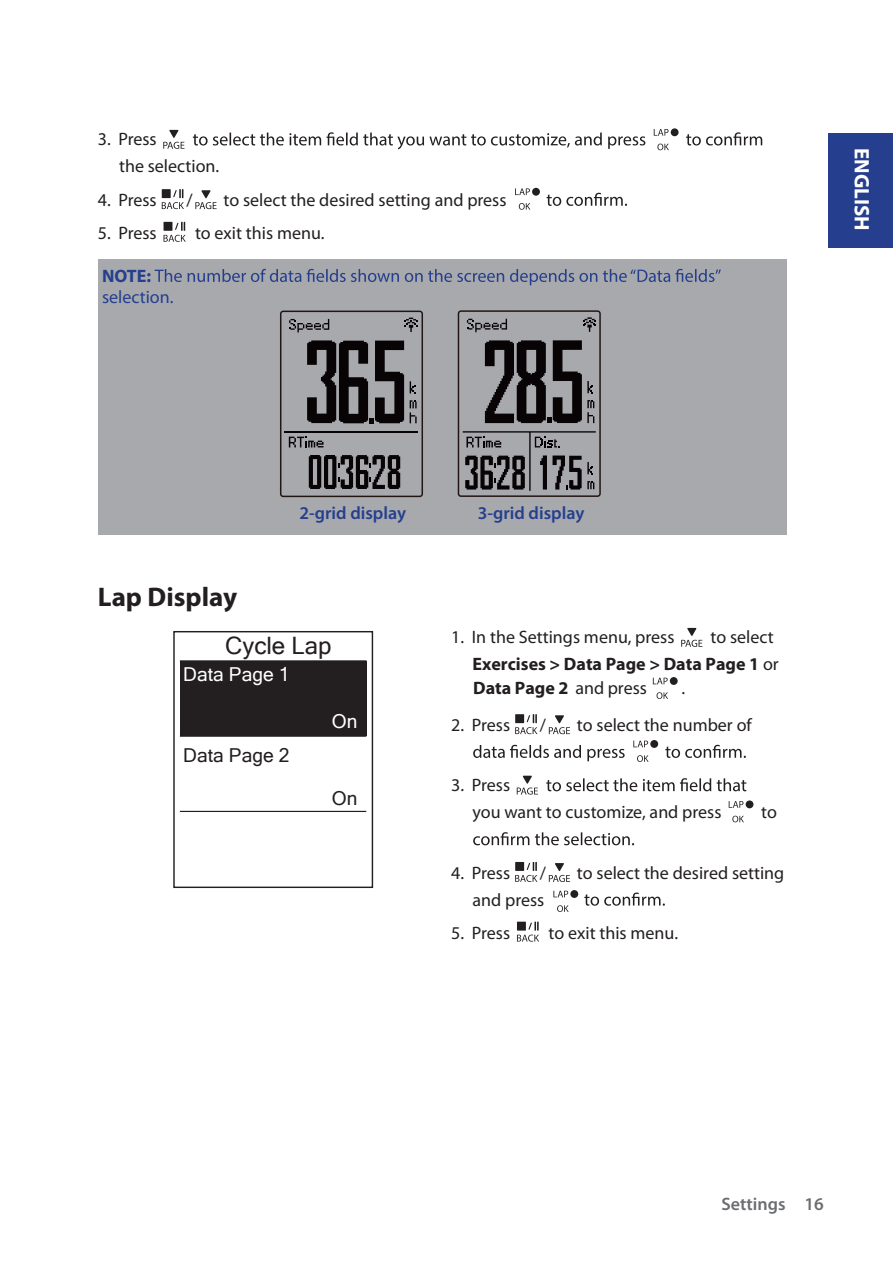
<style>
.page{position:relative;width:893px;height:1263px;background:#fff}
.page>*{position:absolute;margin:0;border:0;box-sizing:border-box;transform-origin:0 0}
.t1{font:700 27px "Myriad Pro";color:#231f20}
.t2{font:24px "Microsoft Sans Serif";color:#231f20}
.t3{font:700 21px "Myriad Pro";color:#fff}
.t4{font:19.2px "Microsoft Sans Serif";color:#fff}
.t5{font:19.2px "Microsoft Sans Serif";color:#231f20}
.t6{font:18px/27px "Myriad Pro";color:#231f20}
.t7{font:700 18px/27px "Myriad Pro";color:#231f20;text-align:right}
.t8{font:600 18px "Myriad Pro";color:#253f8e}
.t9{font:600 18px "Myriad Pro";color:#6c6d70}
.t10{font:18px "Myriad Pro";color:#253f8e}
.t11{font:700 18px "Myriad Pro";color:#253f8e}
.s1{font-weight:400}
</style>
<div class="page">
<div style="left:828px;top:133px;width:65px;height:115px;background:#253f8e"></div>
<svg style="left:163px;top:130px;width:21px;height:19px"></svg>
<svg style="left:193px;top:132px;width:452px;height:17px"></svg>
<svg style="left:686px;top:132px;width:76px;height:14px"></svg>
<svg style="left:162px;top:189px;width:22px;height:20px"></svg>
<svg style="left:195px;top:190px;width:22px;height:19px"></svg>
<svg style="left:547px;top:193px;width:80px;height:13px"></svg>
<svg style="left:164px;top:222px;width:22px;height:20px"></svg>
<div style="left:98px;top:260px;width:689px;height:275px;background:#a8a9ad"></div>
<svg style="left:155px;top:269px;width:566px;height:16px"></svg>
<svg style="left:681px;top:628px;width:21px;height:19px"></svg>
<svg style="left:515px;top:714px;width:22px;height:20px"></svg>
<svg style="left:549px;top:715px;width:21px;height:19px"></svg>
<svg style="left:473px;top:745px;width:152px;height:16px"></svg>
<svg style="left:665px;top:745px;width:81px;height:13px"></svg>
<svg style="left:517px;top:776px;width:21px;height:18px"></svg>
<svg style="left:546px;top:778px;width:200px;height:13px"></svg>
<svg style="left:473px;top:832px;width:161px;height:13px"></svg>
<svg style="left:515px;top:862px;width:22px;height:20px"></svg>
<svg style="left:549px;top:863px;width:21px;height:19px"></svg>
<svg style="left:584px;top:892px;width:81px;height:14px"></svg>
<svg style="left:517px;top:922px;width:22px;height:20px"></svg>
<div style="left:173px;top:631px;width:200px;height:257px;border:1px solid #231f20"></div>
<hr style="left:180px;top:660px;width:187px;height:1px;background:#231f20">
<div style="left:180px;top:662px;width:186px;height:74px;background:#231f20"></div>
<hr style="left:180px;top:735px;width:186px;height:2px;background:#231f20">
<hr style="left:180px;top:811px;width:186px;height:1px;background:#231f20">
<div style="left:671px;top:128px;width:8px;height:8px;background:#231f20;border-radius:50%"></div>
<svg style="left:654px;top:129px;width:14px;height:7px"></svg>
<svg style="left:657px;top:144px;width:12px;height:6px"></svg>
<div style="left:532px;top:188px;width:8px;height:8px;background:#231f20;border-radius:50%"></div>
<svg style="left:515px;top:188px;width:15px;height:7px"></svg>
<svg style="left:519px;top:203px;width:11px;height:7px"></svg>
<div style="left:670px;top:677px;width:8px;height:8px;background:#231f20;border-radius:50%"></div>
<svg style="left:653px;top:678px;width:15px;height:6px"></svg>
<svg style="left:656px;top:692px;width:12px;height:7px"></svg>
<div style="left:650px;top:740px;width:8px;height:8px;background:#231f20;border-radius:50%"></div>
<svg style="left:633px;top:741px;width:15px;height:6px"></svg>
<svg style="left:637px;top:755px;width:12px;height:7px"></svg>
<div style="left:746px;top:800px;width:7px;height:8px;background:#231f20;border-radius:50%"></div>
<svg style="left:729px;top:801px;width:14px;height:7px"></svg>
<svg style="left:732px;top:816px;width:12px;height:6px"></svg>
<div style="left:570px;top:890px;width:8px;height:8px;background:#231f20;border-radius:50%"></div>
<svg style="left:553px;top:891px;width:15px;height:6px"></svg>
<svg style="left:557px;top:905px;width:12px;height:7px"></svg>
<div style="left:458px;top:310px;width:143px;height:187px;border:2px solid #221612;border-radius:3px"></div>
<svg style="left:467px;top:319px;width:40px;height:13px"></svg>
<svg style="left:485px;top:340px;width:109px;height:83px"></svg>
<svg style="left:463px;top:431px;width:133px;height:60px"></svg>
<svg style="left:583px;top:317px;width:13px;height:15px"></svg>
<div style="left:280px;top:311px;width:143px;height:186px;border:2px solid #221612;border-radius:3px"></div>
<hr style="left:285px;top:431px;width:133px;height:2px;background:#080305">
<svg style="left:410px;top:400px;width:7px;height:23px"></svg>
<svg style="left:410px;top:381px;width:5px;height:12px"></svg>
<svg style="left:289px;top:319px;width:40px;height:13px"></svg>
<svg style="left:307px;top:340px;width:97px;height:83px"></svg>
<svg style="left:405px;top:318px;width:13px;height:14px"></svg>
<svg style="left:289px;top:437px;width:35px;height:10px"></svg>
<svg style="left:309px;top:455px;width:91px;height:34px"></svg>
<p class="t6" style="left:119px;top:125px;width:102px;text-indent:-21px">3. Press<br>the selection.</p>
<p class="t6" style="left:98px;top:186px;width:60px">4. Press</p>
<p class="t6" style="left:186px;top:186px;width:8px">/</p>
<p class="t6" style="left:224px;top:186px;width:285px">to select the desired setting and press</p>
<p class="t6" style="left:98px;top:219px;width:60px">5. Press</p>
<p class="t6" style="left:195px;top:219px;width:131px">to exit this menu.</p>
<p class="t11" style="left:102px;top:264px;width:51px">NOTE:</p>
<p class="t10" style="left:102px;top:286px;width:73px">selection.</p>
<p class="t3" style="left:875px;top:148px;width:84px;rotate:90deg">ENGLISH</p>
<h1 class="t1" style="left:98px;top:579px;width:141px">Lap Display</h1>
<p class="t8" style="left:299px;top:501px;width:108px">2-grid display</p>
<p class="t8" style="left:478px;top:501px;width:108px">3-grid display</p>
<h2 class="t2" style="left:225px;top:630px;width:108px">Cycle Lap</h2>
<p class="t4" style="left:183px;top:662px;width:108px">Data Page 1</p>
<p class="t5" style="left:183px;top:743px;width:108px">Data Page 2</p>
<p class="t4" style="left:332px;top:709px;width:27px">On</p>
<p class="t5" style="left:332px;top:786px;width:27px">On</p>
<p class="t7" style="left:472px;top:623px;width:308px"><span class="s1">to select<br></span>Exercises &gt; Data Page &gt; Data Page 1 <span class="s1">or</span></p>
<p class="t7" style="left:473px;top:674px;width:175px">Data Page 2 <span class="s1">and press</span></p>
<p class="t6" style="left:681px;top:674px;width:5px">.</p>
<p class="t6" style="left:451px;top:711px;width:60px">2. Press</p>
<p class="t6" style="left:540px;top:711px;width:8px">/</p>
<p class="t6" style="left:577px;top:711px;width:176px">to select the number of</p>
<p class="t6" style="left:451px;top:623px;width:225px">1. In the Settings menu, press</p>
<p class="t6" style="left:472px;top:771px;width:251px;text-indent:-21px">3. Press<br>you want to customize, and press</p>
<p class="t6" style="left:761px;top:798px;width:17px">to</p>
<p class="t6" style="left:451px;top:859px;width:60px">4. Press</p>
<p class="t6" style="left:540px;top:859px;width:8px">/</p>
<p class="t6" style="left:577px;top:859px;width:209px">to select the desired setting</p>
<p class="t6" style="left:472px;top:886px;width:73px">and press</p>
<p class="t6" style="left:451px;top:919px;width:60px">5. Press</p>
<p class="t6" style="left:548px;top:919px;width:131px">to exit this menu.</p>
<p class="t9" style="left:721px;top:1192px;width:104px">Settings 16</p>
</div>
